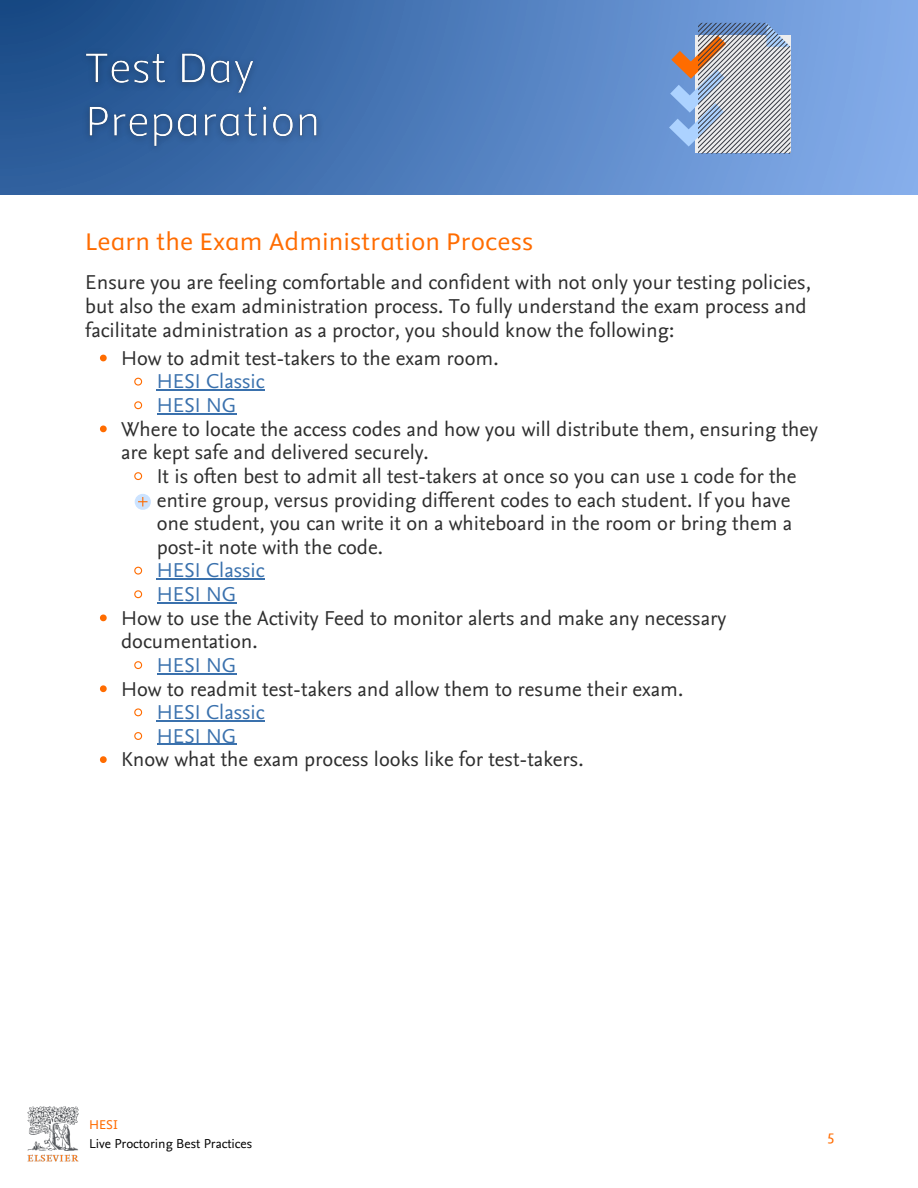
<style>
.page{position:relative;width:918px;height:1188px;background:#fff}
.page>*{position:absolute;margin:0;border:0;box-sizing:border-box;transform-origin:0 0}
.t1{font:27px "Elsevier Sans";color:#ff6c00}
.t2{font:21px/23.7px "Nexus Sans Pro";color:#2e2e2e}
.t3{font:21px "Nexus Sans Pro";color:#3a71ad}
.t4{font:16.5px "Elsevier Sans";color:#ff6c00}
.t5{font:14.25px "Elsevier Sans";color:#ff6c00}
.t6{font:13.5px "Nexus Sans Pro";color:#000}
.s1{font-weight:700;color:#fff}
</style>
<div class="page">
<svg style="left:100px;top:355px;width:7px;height:6px"></svg>
<svg style="left:134px;top:377px;width:9px;height:9px"></svg>
<hr style="left:157px;top:390px;width:108px;height:1px;background:#3a71ad">
<svg style="left:134px;top:401px;width:9px;height:9px"></svg>
<hr style="left:157px;top:413px;width:80px;height:1px;background:#3a71ad">
<svg style="left:100px;top:426px;width:7px;height:6px"></svg>
<svg style="left:134px;top:472px;width:9px;height:9px"></svg>
<svg style="left:134px;top:566px;width:9px;height:9px"></svg>
<hr style="left:157px;top:579px;width:108px;height:1px;background:#3a71ad">
<svg style="left:134px;top:590px;width:9px;height:9px"></svg>
<hr style="left:157px;top:602px;width:80px;height:1px;background:#3a71ad">
<svg style="left:100px;top:615px;width:7px;height:6px"></svg>
<svg style="left:134px;top:661px;width:9px;height:9px"></svg>
<hr style="left:157px;top:673px;width:80px;height:1px;background:#3a71ad">
<svg style="left:100px;top:685px;width:7px;height:7px"></svg>
<svg style="left:134px;top:708px;width:9px;height:9px"></svg>
<hr style="left:157px;top:720px;width:108px;height:1px;background:#3a71ad">
<svg style="left:134px;top:732px;width:9px;height:8px"></svg>
<hr style="left:157px;top:744px;width:80px;height:1px;background:#3a71ad">
<svg style="left:100px;top:756px;width:7px;height:7px"></svg>
<div style="left:135px;top:494px;width:16px;height:16px;background:#cce3ff;border-radius:8px"></div>
<svg style="left:138px;top:497px;width:9px;height:9px"></svg>
<img style="left:27px;top:1106px;width:52px;height:56px">
<div style="left:0;top:0;width:918px;height:195px;background:linear-gradient(to right,#1c4e8b,#85aeec)"></div>
<hr style="left:53px;top:2px;width:258px;height:1px;background:#bfbfbf">
<svg style="left:669px;top:23px;width:121px;height:131px"></svg>
<img style="left:75px;top:42px;width:254px;height:119px">
<p class="t1" style="left:85px;top:226px;width:449px">Learn the Exam Administration Process</p>
<p class="t2" style="left:85px;top:271px;width:727px">Ensure you are feeling comfortable and confident with not only your testing policies, but also the exam administration process. To fully understand the exam process and facilitate administration as a proctor, you should know the following: <span class="s1">Exam Exam</span></p>
<h2 class="t2" style="left:121px;top:346px;width:379px">How to admit test-takers to the exam room.</h2>
<h3 class="t3" style="left:157px;top:368px;width:109px">HESI Classic</h3>
<p class="t3" style="left:157px;top:392px;width:81px">HESI NG</p>
<p class="t2" style="left:121px;top:417px;width:698px">Where to locate the access codes and how you will distribute them, ensuring they are kept safe and delivered securely.</p>
<p class="t2" style="left:157px;top:465px;width:641px">It is often best to admit all test-takers at once so you can use 1 code for the entire group, versus providing different codes to each student. If you have one student, you can write it on a whiteboard in the room or bring them a post-it note with the code.</p>
<p class="t3" style="left:157px;top:557px;width:109px">HESI Classic</p>
<p class="t3" style="left:157px;top:581px;width:81px">HESI NG</p>
<p class="t2" style="left:121px;top:606px;width:607px">How to use the Activity Feed to monitor alerts and make any necessary documentation.</p>
<p class="t3" style="left:157px;top:651px;width:81px">HESI NG</p>
<p class="t2" style="left:121px;top:677px;width:564px">How to readmit test-takers and allow them to resume their exam.</p>
<p class="t3" style="left:157px;top:699px;width:109px">HESI Classic</p>
<p class="t3" style="left:157px;top:722px;width:81px">HESI NG</p>
<p class="t2" style="left:121px;top:748px;width:464px">Know what the exam process looks like for test-takers.</p>
<p class="t5" style="left:89px;top:1116px;width:30px">HESI</p>
<p class="t6" style="left:89px;top:1135px;width:165px">Live Proctoring Best Practices</p>
<p class="t4" style="left:828px;top:1127px;width:9px">5</p>
</div>
